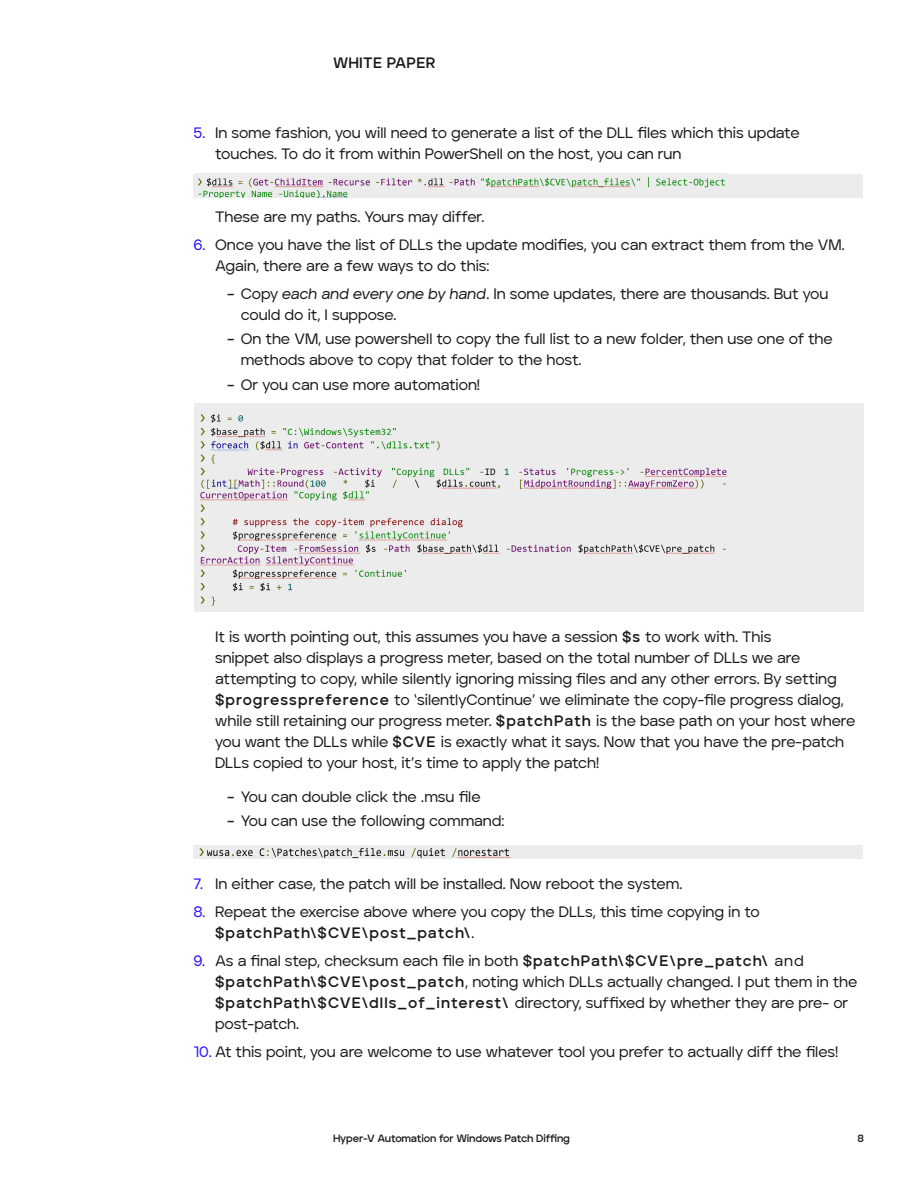
<style>
.page{position:relative;width:918px;height:1188px;background:#fff}
.page>*{position:absolute;margin:0;border:0;box-sizing:border-box;transform-origin:0 0}
.BODY_-_Med_-_10_14{font:500 15px/21px "Aventa";letter-spacing:-.005em;color:#1a1a1a}
.BODY__NUMBERED_LIST{font:500 15px "Aventa";letter-spacing:-.005em;color:#1a1a1a}
.t1{font:700 15px "Aventa";letter-spacing:.015em;color:#1a1a1a}
.t2{font:700 10.5px "Aventa";letter-spacing:-.02em;color:#1a1a1a}
.s1{color:#2814ff}
.s2{font-weight:600}
.s3{font-family:"Aventa Medium Itallic";font-weight:400}
.s4{font-weight:700}
</style>
<div class="page">
<div style="left:194px;top:174px;width:669px;height:24px;background:#ececec"></div>
<img style="left:198px;top:177px;width:527px;height:21px">
<div style="left:194px;top:404px;width:670px;height:208px;background:#ececec"></div>
<img style="left:200px;top:414px;width:527px;height:192px">
<div style="left:194px;top:845px;width:669px;height:14px;background:#ececec"></div>
<img style="left:199px;top:847px;width:312px;height:12px">
<p class="t1" style="left:333px;top:54px;width:104px">WHITE PAPER</p>
<p class="BODY_-_Med_-_10_14" style="left:215px;top:123px;width:586px;text-indent:-22px"><span class="s1">5.</span> In some fashion, you will need to generate a list of the DLL files which this update touches. To do it from within PowerShell on the host, you can run</p>
<p class="BODY__NUMBERED_LIST" style="left:215px;top:208px;width:271px">These are my paths. Yours may differ.</p>
<p class="BODY_-_Med_-_10_14" style="left:215px;top:234px;width:631px;text-indent:-22px"><span class="s1">6.</span> Once you have the list of DLLs the update modifies, you can extract them from the VM.<br>Again, there are a few ways to do this:</p>
<p class="BODY_-_Med_-_10_14" style="left:241px;top:283px;width:589px;text-indent:-14px"><span class="s2">–</span> Copy <span class="s3">each and every one by hand</span>. In some updates, there are thousands. But you could do it, I suppose.</p>
<p class="BODY_-_Med_-_10_14" style="left:241px;top:328px;width:594px;text-indent:-14px"><span class="s2">–</span> On the VM, use powershell to copy the full list to a new folder, then use one of the methods above to copy that folder to the host.</p>
<p class="BODY_-_Med_-_10_14" style="left:227px;top:374px;width:254px"><span class="s2">–</span> Or you can use more automation!</p>
<p class="BODY_-_Med_-_10_14" style="left:215px;top:626px;width:642px">It is worth pointing out, this assumes you have a session <span class="s4">$s</span> to work with. This<br>snippet also displays a progress meter, based on the total number of DLLs we are attempting to copy, while silently ignoring missing files and any other errors. By setting <span class="s4">$progresspreference</span> to ‘silentlyContinue’ we eliminate the copy-file progress dialog, while still retaining our progress meter. <span class="s4">$patchPath</span> is the base path on your host where you want the DLLs while <span class="s4">$CVE</span> is exactly what it says. Now that you have the pre-patch DLLs copied to your host, it’s time to apply the patch!</p>
<p class="BODY_-_Med_-_10_14" style="left:227px;top:786px;width:255px"><span class="s2">–</span> You can double click the .msu file</p>
<p class="BODY_-_Med_-_10_14" style="left:227px;top:811px;width:279px"><span class="s2">–</span> You can use the following command:</p>
<p class="BODY_-_Med_-_10_14" style="left:194px;top:874px;width:490px"><span class="s1">7.</span> In either case, the patch will be installed. Now reboot the system.</p>
<p class="BODY_-_Med_-_10_14" style="left:215px;top:901px;width:546px;text-indent:-22px"><span class="s1">8.</span> Repeat the exercise above where you copy the DLLs, this time copying in to <span class="s4">$patchPath\$CVE\post_patch\</span>.</p>
<p class="BODY_-_Med_-_10_14" style="left:215px;top:950px;width:644px;text-indent:-22px"><span class="s1">9.</span> As a final step, checksum each file in both <span class="s4">$patchPath\$CVE\pre_patch\</span> and <span class="s4">$patchPath\$CVE\post_patch</span>, noting which DLLs actually changed. I put them in the <span class="s4">$patchPath\$CVE\dlls_of_interest\</span> directory, suffixed by whether they are pre- or post-patch.</p>
<p class="BODY_-_Med_-_10_14" style="left:194px;top:1041px;width:646px"><span class="s1">10.</span> At this point, you are welcome to use whatever tool you prefer to actually diff the files!</p>
<p class="t2" style="left:333px;top:1132px;width:239px">Hyper-V Automation for Windows Patch Diffing</p>
<p class="t2" style="left:857px;top:1132px;width:8px">8</p>
</div>
